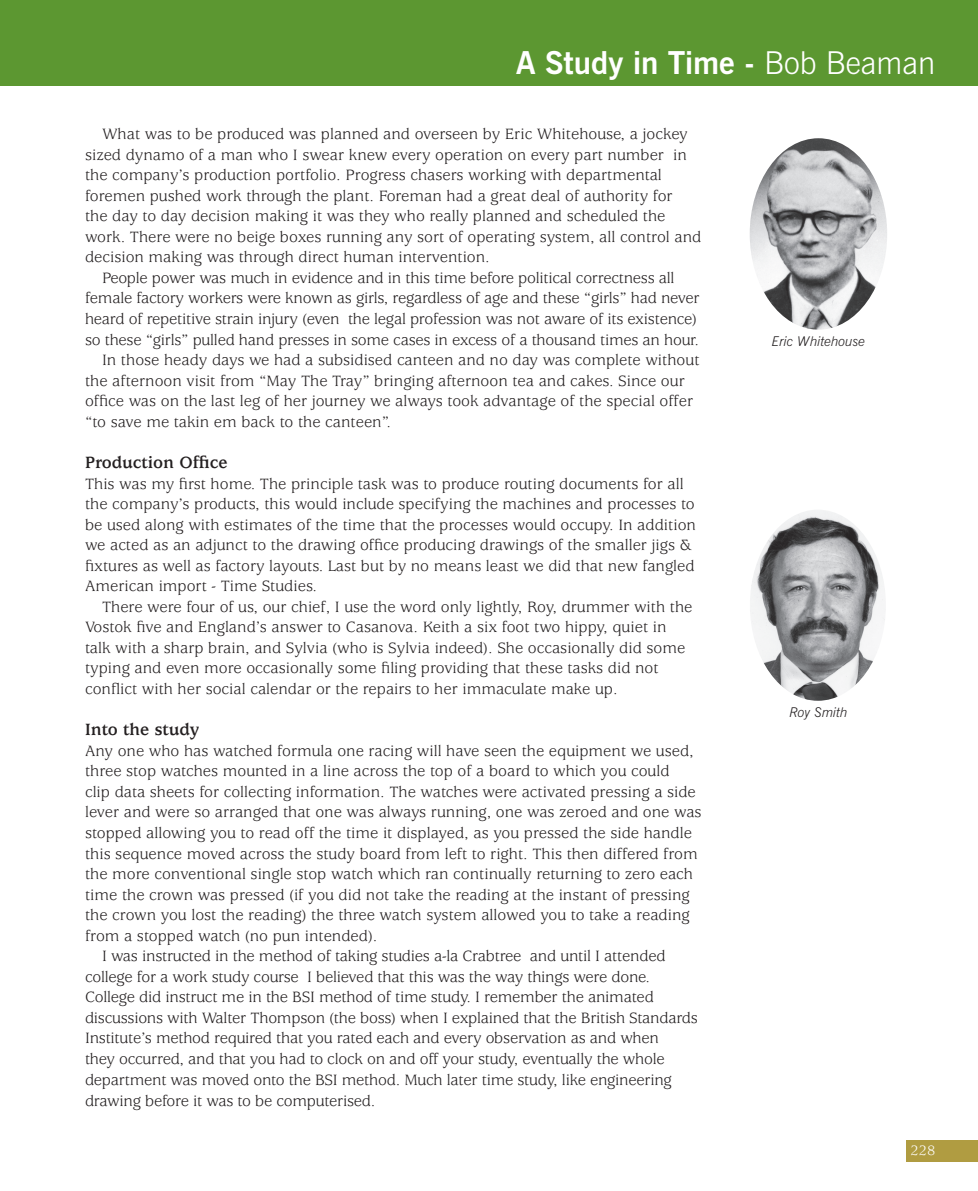
<style>
.page{position:relative;width:978px;height:1191px;background:#fff}
.page>*{position:absolute;margin:0;border:0;box-sizing:border-box;transform-origin:0 0}
.t1{font:700 31.5px "News Gothic BT";color:#fff}
.t2{font:700 18px "Usherwood";color:#231f20}
.t3{font:16.5px/20.5px "Usherwood";color:#231f20}
.t4{font:15px "Usherwood";color:#fff}
.t5{font:italic 300 13.5px "News Gothic BT";color:#231f20}
.s1{font-weight:300}
</style>
<div class="page">
<div style="left:0;top:0;width:978px;height:85px;background:#5c9731"></div>
<div style="left:906px;top:1140px;width:72px;height:21px;background:#b09c41"></div>
<img style="left:750px;top:138px;width:137px;height:192px">
<img style="left:750px;top:510px;width:136px;height:191px">
<h1 class="t1" style="left:516px;top:44px;width:421px">A Study in Time - <span class="s1">Bob Beaman</span></h1>
<p class="t3" style="left:102px;top:124px;width:587px">What was to be produced was planned and overseen by Eric Whitehouse, a jockey</p>
<p class="t3" style="left:85px;top:145px;width:603px">sized dynamo of a man who I swear knew every operation on every part number in</p>
<p class="t3" style="left:85px;top:165px;width:578px">the company’s production portfolio. Progress chasers working with departmental</p>
<p class="t3" style="left:85px;top:186px;width:589px">foremen pushed work through the plant. Foreman had a great deal of authority for</p>
<p class="t3" style="left:85px;top:206px;width:582px">the day to day decision making it was they who really planned and scheduled the</p>
<p class="t3" style="left:85px;top:227px;width:618px">work. There were no beige boxes running any sort of operating system, all control and</p>
<p class="t3" style="left:85px;top:247px;width:406px">decision making was through direct human intervention.</p>
<p class="t3" style="left:102px;top:268px;width:574px">People power was much in evidence and in this time before political correctness all</p>
<p class="t3" style="left:85px;top:289px;width:616px">female factory workers were known as girls, regardless of age and these “girls” had never</p>
<p class="t3" style="left:85px;top:309px;width:614px">heard of repetitive strain injury (even the legal profession was not aware of its existence)</p>
<p class="t3" style="left:85px;top:330px;width:615px">so these “girls” pulled hand presses in some cases in excess of a thousand times an hour.</p>
<p class="t3" style="left:102px;top:350px;width:599px">In those heady days we had a subsidised canteen and no day was complete without</p>
<p class="t3" style="left:85px;top:371px;width:601px">the afternoon visit from “May The Tray” bringing afternoon tea and cakes. Since our</p>
<p class="t3" style="left:85px;top:391px;width:610px">office was on the last leg of her journey we always took advantage of the special offer</p>
<p class="t3" style="left:85px;top:412px;width:308px">“to save me takin em back to the canteen”.</p>
<p class="t2" style="left:85px;top:452px;width:144px">Production Office</p>
<p class="t3" style="left:85px;top:474px;width:612px">This was my first home. The principle task was to produce routing documents for all the company’s products, this would include specifying the machines and processes to be used along with estimates of the time that the processes would occupy. In addition we acted as an adjunct to the drawing office producing drawings of the smaller jigs &amp; fixtures as well as factory layouts. Last but by no means least we did that new fangled American import - Time Studies.</p>
<p class="t3" style="left:85px;top:597px;width:609px;text-indent:17px">There were four of us, our chief, I use the word only lightly, Roy, drummer with the Vostok five and England’s answer to Casanova. Keith a six foot two hippy, quiet in talk with a sharp brain, and Sylvia (who is Sylvia indeed). She occasionally did some typing and even more occasionally some filing providing that these tasks did not conflict with her social calendar or the repairs to her immaculate make up.</p>
<p class="t2" style="left:85px;top:719px;width:116px">Into the study</p>
<p class="t3" style="left:85px;top:741px;width:610px">Any one who has watched formula one racing will have seen the equipment we used,</p>
<p class="t3" style="left:85px;top:761px;width:586px">three stop watches mounted in a line across the top of a board to which you could</p>
<p class="t3" style="left:85px;top:782px;width:612px">clip data sheets for collecting information. The watches were activated pressing a side</p>
<p class="t3" style="left:85px;top:802px;width:618px">lever and were so arranged that one was always running, one was zeroed and one was</p>
<p class="t3" style="left:85px;top:823px;width:608px">stopped allowing you to read off the time it displayed, as you pressed the side handle</p>
<p class="t3" style="left:85px;top:843px;width:614px">this sequence moved across the study board from left to right. This then differed from</p>
<p class="t3" style="left:85px;top:864px;width:610px">the more conventional single stop watch which ran continually returning to zero each</p>
<p class="t3" style="left:85px;top:884px;width:606px">time the crown was pressed (if you did not take the reading at the instant of pressing</p>
<p class="t3" style="left:85px;top:905px;width:606px">the crown you lost the reading) the three watch system allowed you to take a reading</p>
<p class="t3" style="left:85px;top:926px;width:294px">from a stopped watch (no pun intended).</p>
<p class="t3" style="left:102px;top:946px;width:565px">I was instructed in the method of taking studies a-la Crabtree and until I attended</p>
<p class="t3" style="left:85px;top:967px;width:566px">college for a work study course I believed that this was the way things were done.</p>
<p class="t3" style="left:85px;top:987px;width:570px">College did instruct me in the BSI method of time study. I remember the animated</p>
<p class="t3" style="left:85px;top:1008px;width:614px">discussions with Walter Thompson (the boss) when I explained that the British Standards</p>
<p class="t3" style="left:85px;top:1028px;width:575px">Institute’s method required that you rated each and every observation as and when</p>
<p class="t3" style="left:85px;top:1049px;width:581px">they occurred, and that you had to clock on and off your study, eventually the whole</p>
<p class="t3" style="left:85px;top:1069px;width:588px">department was moved onto the BSI method. Much later time study, like engineering</p>
<p class="t3" style="left:85px;top:1090px;width:292px">drawing before it was to be computerised.</p>
<p class="t5" style="left:772px;top:333px;width:95px">Eric Whitehouse</p>
<p class="t5" style="left:789px;top:703px;width:60px">Roy Smith</p>
<p class="t4" style="left:910px;top:1141px;width:27px">228</p>
</div>
